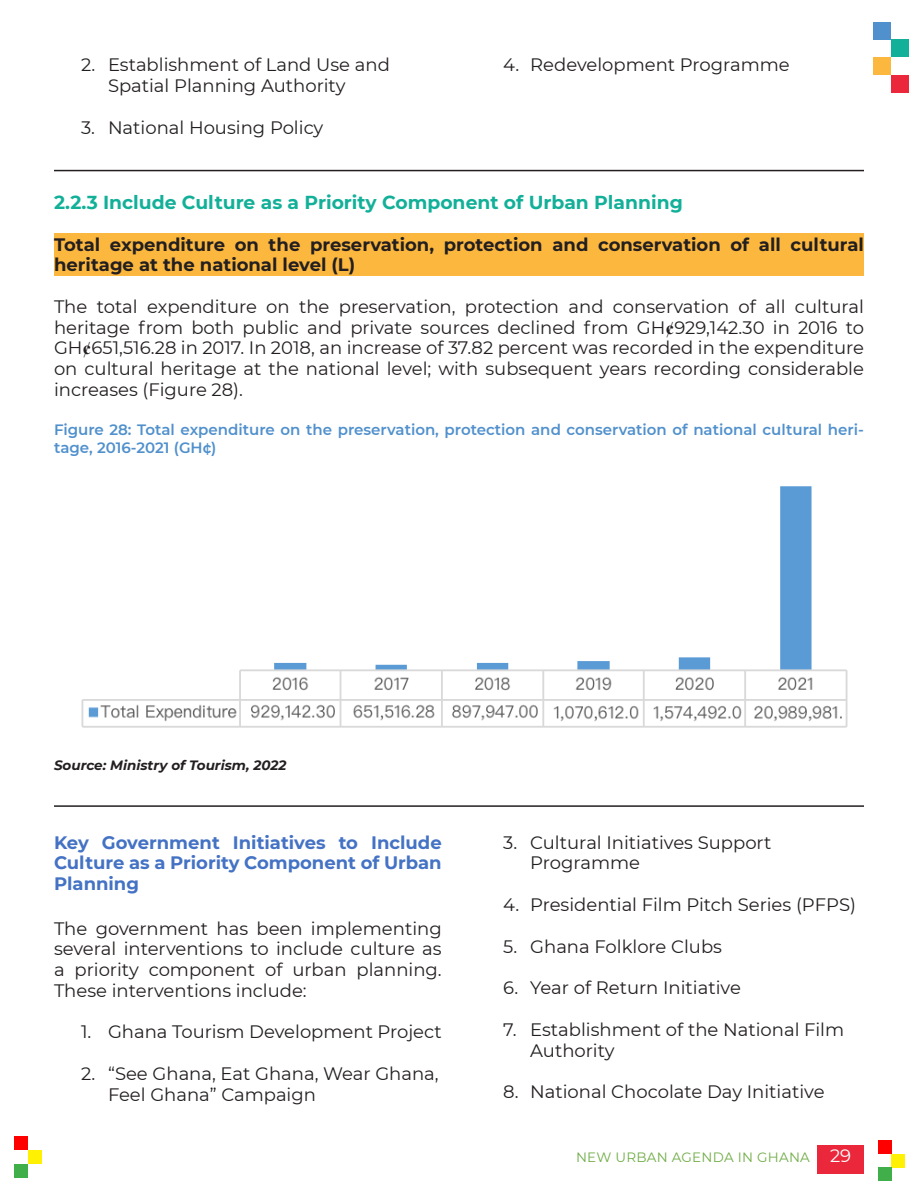
<style>
.page{position:relative;width:918px;height:1188px;background:#fff}
.page>*{position:absolute;margin:0;border:0;box-sizing:border-box;transform-origin:0 0}
.Heading_2{font:700 18.75px "Montserrat";color:#13b099}
.t1{font:18px/20.7px "Montserrat";color:#231f20}
.t2{font:700 18px/20.7px "Montserrat";color:#231f20}
.t3{font:700 18px/20.7px "Montserrat";color:#4472c4;text-align:justify}
.figure{font:600 15px/18px "Montserrat";color:#5090cc}
.t4{font:italic 700 13.5px "Montserrat";color:#231f20}
.t5{font:13.5px "Montserrat";letter-spacing:.02em;color:#70ad47}
.s1{font-family:"Times New Roman";font-weight:700}
.s2{font-size:18px;color:#fff}
</style>
<div class="page">
<div style="left:873px;top:22px;width:18px;height:18px;background:#5090cc"></div>
<div style="left:891px;top:40px;width:18px;height:17px;background:#13b099"></div>
<div style="left:873px;top:57px;width:18px;height:18px;background:#fcb73e"></div>
<div style="left:891px;top:75px;width:18px;height:18px;background:#eb283b"></div>
<div style="left:817px;top:1145px;width:47px;height:29px;background:#eb283b"></div>
<div style="left:15px;top:1136px;width:13px;height:14px;background:#f00"></div>
<div style="left:28px;top:1150px;width:14px;height:14px;background:#fff101"></div>
<div style="left:15px;top:1164px;width:13px;height:14px;background:#40ae49"></div>
<div style="left:878px;top:1140px;width:14px;height:14px;background:#f00"></div>
<div style="left:892px;top:1154px;width:13px;height:13px;background:#fff101"></div>
<div style="left:878px;top:1167px;width:14px;height:14px;background:#40ae49"></div>
<div style="left:54px;top:233px;width:810px;height:43px;background:#fcb73e"></div>
<hr style="left:54px;top:170px;width:810px;height:1px;background:#231f20">
<img style="left:81px;top:486px;width:767px;height:242px">
<hr style="left:54px;top:805px;width:810px;height:2px;background:#231f20">
<p class="t1" style="left:108px;top:54px;width:283px;text-indent:-27px">2. Establishment of Land Use and<br>Spatial Planning Authority</p>
<p class="t1" style="left:81px;top:116px;width:244px">3. National Housing Policy</p>
<p class="t1" style="left:503px;top:54px;width:288px">4. Redevelopment Programme</p>
<p class="Heading_2" style="left:54px;top:189px;width:630px">2.2.3 Include Culture as a Priority Component of Urban Planning</p>
<p class="t2" style="left:54px;top:233px;width:812px">Total expenditure on the preservation, protection and conservation of all cultural heritage at the national level (L)</p>
<p class="t1" style="left:54px;top:296px;width:811px;text-align:justify">The total expenditure on the preservation, protection and conservation of all cultural heritage from both public and private sources declined from GH<span class="s1">¢</span>929,142.30 in 2016 to GH<span class="s1">¢</span>651,516.28 in 2017. In 2018, an increase of 37.82 percent was recorded in the expenditure on cultural heritage at the national level; with subsequent years recording considerable increases (Figure 28).</p>
<p class="figure" style="left:54px;top:420px;width:812px">Figure 28: Total expenditure on the preservation, protection and conservation of national cultural heri&shy;tage, 2016-2021 (GH¢)</p>
<p class="t4" style="left:54px;top:756px;width:234px">Source: Ministry of Tourism, 2022</p>
<p class="t3" style="left:54px;top:831px;width:389px">Key Government Initiatives to Include Culture as a Priority Component of Urban Planning</p>
<p class="t1" style="left:54px;top:917px;width:389px;text-align:justify">The government has been implementing several interventions to include culture as a priority component of urban planning.<br>These interventions include:</p>
<p class="t1" style="left:81px;top:1021px;width:362px">1. Ghana Tourism Development Project</p>
<p class="t1" style="left:108px;top:1063px;width:332px;text-indent:-27px">2. “See Ghana, Eat Ghana, Wear Ghana,<br>Feel Ghana” Campaign</p>
<p class="t1" style="left:530px;top:831px;width:243px;text-indent:-27px">3. Cultural Initiatives Support<br>Programme</p>
<p class="t1" style="left:503px;top:894px;width:354px">4. Presidential Film Pitch Series (PFPS)</p>
<p class="t1" style="left:503px;top:935px;width:220px">5. Ghana Folklore Clubs</p>
<p class="t1" style="left:503px;top:977px;width:239px">6. Year of Return Initiative</p>
<p class="t1" style="left:530px;top:1019px;width:315px;text-indent:-27px">7. Establishment of the National Film<br>Authority</p>
<p class="t1" style="left:503px;top:1081px;width:323px">8. National Chocolate Day Initiative</p>
<p class="t5" style="left:576px;top:1148px;width:277px">NEW URBAN AGENDA IN GHANA <span class="s2">29</span></p>
</div>
